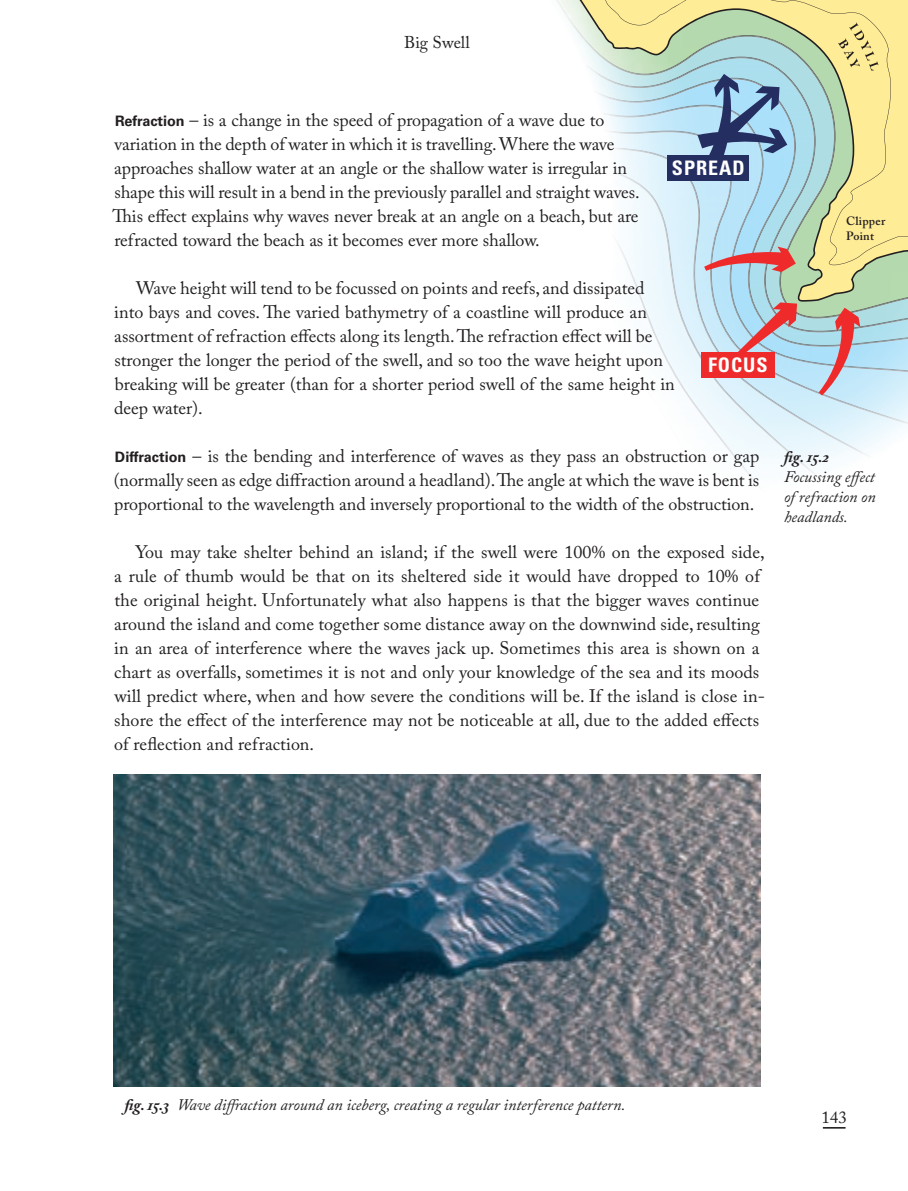
<style>
.page{position:relative;width:908px;height:1191px;background:#fff}
.page>*{position:absolute;margin:0;border:0;box-sizing:border-box;transform-origin:0 0}
.t1{font:700 condensed 20px "Univers LT Std";letter-spacing:.05em;color:#fff}
.body_indented{font:18px/24px "Adobe Caslon Pro";letter-spacing:.005em;color:#231f20}
.body{font:18px/24px "Adobe Caslon Pro";letter-spacing:-.005em;color:#231f20}
.t2{font:17px "Adobe Caslon Pro";color:#231f20}
.t3{font:italic 16px/20px "Adobe Caslon Pro";color:#231f20}
.t4{font:600 12px/14.4px "Adobe Caslon Pro";letter-spacing:.025em;color:#231f20}
.s1{font-family:"Univers LT Std";font-weight:700;font-size:14.4px}
.s2{font-weight:700}
</style>
<div class="page">
<svg style="left:822px;top:1127px;width:23px;height:1px"></svg>
<img style="left:708px;top:424px;width:165px;height:34px">
<img style="left:672px;top:372px;width:235px;height:51px">
<img style="left:659px;top:346px;width:248px;height:25px">
<img style="left:653px;top:332px;width:254px;height:14px">
<img style="left:647px;top:318px;width:260px;height:13px">
<img style="left:556px;top:0;width:351px;height:317px">
<svg style="left:561px;top:0;width:346px;height:302px"></svg>
<svg style="left:818px;top:308px;width:41px;height:87px;background:#c1acb4"></svg>
<svg style="left:703px;top:265px;width:92px;height:7px"></svg>
<svg style="left:734px;top:302px;width:62px;height:57px;background:#bbacbb"></svg>
<div style="left:700px;top:352px;width:73px;height:25px;background:#ee2a2b"></div>
<svg style="left:604px;top:0;width:303px;height:265px;background:#c7d5c0"></svg>
<svg style="left:837px;top:23px;width:41px;height:48px;background:#e8d789"></svg>
<img style="left:113px;top:774px;width:647px;height:312px">
<p class="t2" style="left:404px;top:33px;width:67px">Big Swell</p>
<p class="body" style="left:112px;top:108px;width:528px"><span class="s1">Refraction</span> – is a change in the speed of propagation of a wave due to variation in the depth of water in which it is travelling. Where the wave approaches shallow water at an angle or the shallow water is irregular in shape this will result in a bend in the previously parallel and straight waves.<br>This effect explains why waves never break at an angle on a beach, but are refracted toward the beach as it becomes ever more shallow.</p>
<p class="body_indented" style="left:114px;top:276px;width:562px;text-indent:22px">Wave height will tend to be focussed on points and reefs, and dissipated into bays and coves. The varied bathymetry of a coastline will produce an assortment of refraction effects along its length. The refraction effect will be stronger the longer the period of the swell, and so too the wave height upon breaking will be greater (than for a shorter period swell of the same height in deep water).</p>
<p class="body" style="left:114px;top:444px;width:647px;text-align:justify"><span class="s1">Diffraction</span> – is the bending and interference of waves as they pass an obstruction or gap (normally seen as edge diffraction around a headland). The angle at which the wave is bent is proportional to the wavelength and inversely proportional to the width of the obstruction.</p>
<p class="body_indented" style="left:114px;top:540px;width:652px;text-indent:21px">You may take shelter behind an island; if the swell were 100% on the exposed side, a rule of thumb would be that on its sheltered side it would have dropped to 10% of the original height. Unfortunately what also happens is that the bigger waves continue around the island and come together some distance away on the downwind side, resulting in an area of interference where the waves jack up. Sometimes this area is shown on a chart as overfalls, sometimes it is not and only your knowledge of the sea and its moods will predict where, when and how severe the conditions will be. If the island is close in&shy;shore the effect of the interference may not be noticeable at all, due to the added effects of reflection and refraction.</p>
<p class="t1" style="left:671px;top:155px;width:74px">SPREAD</p>
<p class="t1" style="left:707px;top:352px;width:61px">FOCUS</p>
<p class="t4" style="left:845px;top:214px;width:41px">Clipper<br>Point</p>
<p class="t3" style="left:783px;top:446px;width:93px"><span class="s2">fig. 15.2<br></span>Focussing effect of refraction on headlands.</p>
<p class="t3" style="left:125px;top:1094px;width:502px"><span class="s2">fig. 15.3</span> Wave diffraction around an iceberg, creating a regular interference pattern.</p>
<p class="t2" style="left:821px;top:1107px;width:27px">143</p>
</div>
